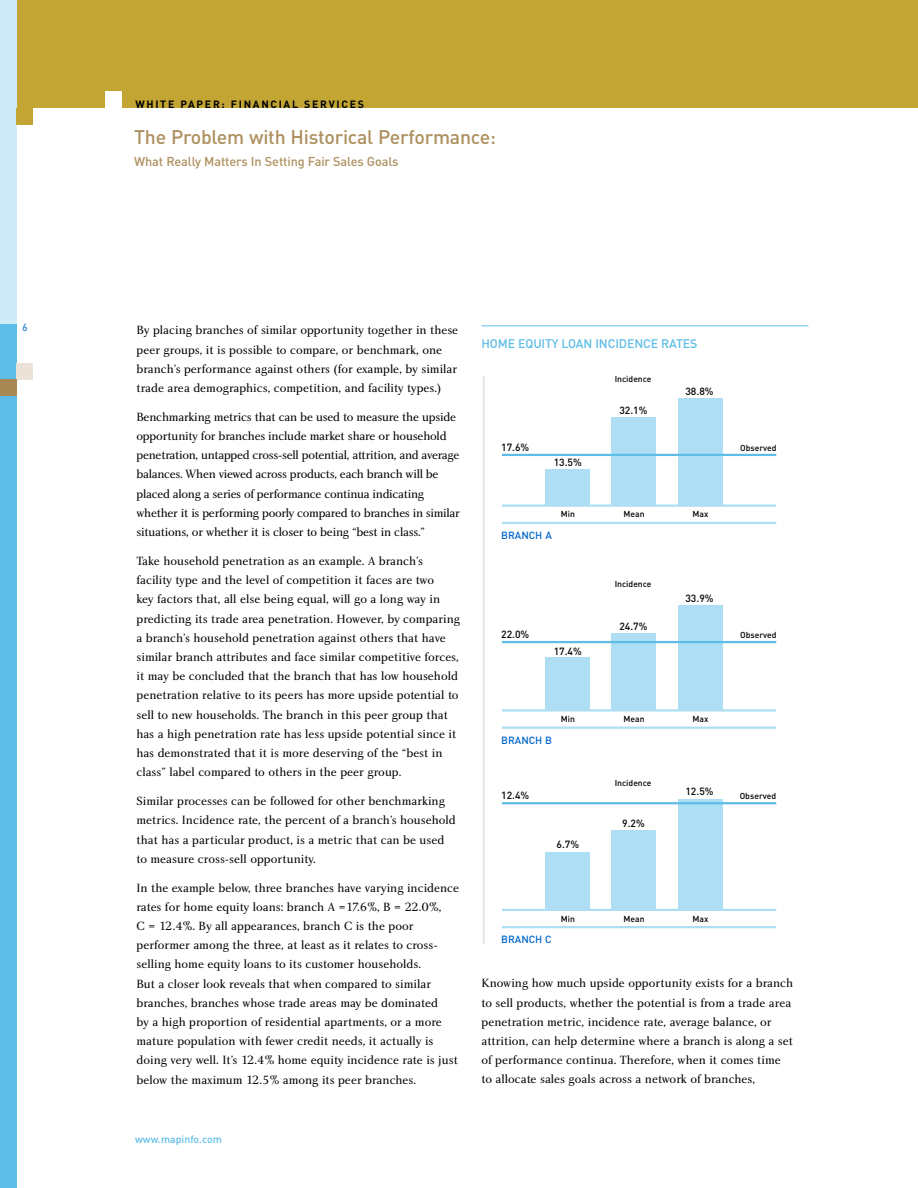
<style>
.page{position:relative;width:918px;height:1188px;background:#fff}
.page>*{position:absolute;margin:0;border:0;box-sizing:border-box;transform-origin:0 0}
.t1{font:500 19.5px "DIN";letter-spacing:-.01em;color:#ad905f}
.t2{font:500 12.75px "DIN";letter-spacing:-.01em;color:#ad905f}
.t3{font:12.3px/19.2px "Charlotte Book Plain";color:#000}
.t4{font:12.3px/19.2px "Charlotte Book Plain";letter-spacing:-.025em;color:#000}
.t5{font:500 12.3px "DIN";letter-spacing:-.01em;color:#5ebde6}
.t6{font:700 10.5px "DIN";letter-spacing:.165em;color:#000}
.t7{font:500 10.5px "DIN";color:#5ebde6}
.t8{font:500 10.5px "DIN";color:#3385d5}
.t9{font:500 10.35px "DIN";color:#000}
.t10{font:500 10.35px "DIN";color:#0066ca}
.t11{font:500 8.7px "DIN";color:#000}
</style>
<div class="page">
<div style="left:14px;top:0;width:904px;height:108px;background:#c2a533"></div>
<div style="left:0;top:0;width:17px;height:326px;background:#cfebf8"></div>
<div style="left:0;top:324px;width:17px;height:864px;background:#5ebde6"></div>
<div style="left:17px;top:363px;width:16px;height:16px;background:#ebe3d7"></div>
<div style="left:105px;top:92px;width:17px;height:16px;background:#fff"></div>
<div style="left:17px;top:108px;width:16px;height:16px;background:#c2a533"></div>
<div style="left:0;top:380px;width:17px;height:16px;background:#a88955"></div>
<hr style="left:482px;top:326px;width:326px;height:1px;background:#5ebde6">
<div style="left:546px;top:469px;width:44px;height:36px;background:#aedef3"></div>
<div style="left:611px;top:417px;width:44px;height:88px;background:#aedef3"></div>
<div style="left:678px;top:399px;width:45px;height:106px;background:#aedef3"></div>
<hr style="left:502px;top:505px;width:274px;height:2px;background:#aedef3">
<hr style="left:502px;top:522px;width:274px;height:2px;background:#aedef3">
<hr style="left:483px;top:376px;width:2px;height:568px;background:#e6e6e6">
<hr style="left:502px;top:454px;width:274px;height:2px;background:#5ebde6">
<div style="left:546px;top:657px;width:44px;height:53px;background:#aedef3"></div>
<div style="left:611px;top:633px;width:44px;height:77px;background:#aedef3"></div>
<div style="left:678px;top:605px;width:45px;height:105px;background:#aedef3"></div>
<hr style="left:502px;top:709px;width:274px;height:3px;background:#aedef3">
<hr style="left:502px;top:727px;width:274px;height:2px;background:#aedef3">
<hr style="left:502px;top:641px;width:274px;height:2px;background:#5ebde6">
<div style="left:546px;top:852px;width:44px;height:57px;background:#aedef3"></div>
<div style="left:611px;top:830px;width:44px;height:79px;background:#aedef3"></div>
<div style="left:678px;top:800px;width:45px;height:109px;background:#aedef3"></div>
<hr style="left:502px;top:909px;width:274px;height:2px;background:#aedef3">
<hr style="left:502px;top:926px;width:274px;height:2px;background:#aedef3">
<hr style="left:502px;top:802px;width:274px;height:2px;background:#5ebde6">
<p class="t8" style="left:22px;top:321px;width:7px">6</p>
<p class="t6" style="left:135px;top:98px;width:230px">WHITE PAPER: FINANCIAL SERVICES</p>
<h1 class="t1" style="left:134px;top:125px;width:363px">The Problem with Historical Performance:</h1>
<p class="t2" style="left:134px;top:154px;width:266px">What Really Matters In Setting Fair Sales Goals</p>
<p class="t3" style="left:136px;top:322px;width:323px">By placing branches of similar opportunity together in these peer groups, it is possible to compare, or benchmark, one branch’s performance against others (for example, by similar trade area demographics, competition, and facility types.)</p>
<p class="t4" style="left:136px;top:408px;width:325px">Benchmarking metrics that can be used to measure the upside opportunity for branches include market share or household penetration, untapped cross-sell potential, attrition, and average balances. When viewed across products, each branch will be placed along a series of performance continua indicating whether it is performing poorly compared to branches in similar situations, or whether it is closer to being “best in class.”</p>
<p class="t3" style="left:136px;top:552px;width:325px">Take household penetration as an example. A branch’s facility type and the level of competition it faces are two<br>key factors that, all else being equal, will go a long way in predicting its trade area penetration. However, by comparing a branch’s household penetration against others that have similar branch attributes and face similar competitive forces, it may be concluded that the branch that has low household penetration relative to its peers has more upside potential to sell to new households. The branch in this peer group that has a high penetration rate has less upside potential since it has demonstrated that it is more deserving of the “best in class” label compared to others in the peer group.</p>
<p class="t3" style="left:136px;top:793px;width:321px">Similar processes can be followed for other benchmarking metrics. Incidence rate, the percent of a branch’s household that has a particular product, is a metric that can be used to measure cross-sell opportunity.</p>
<p class="t3" style="left:136px;top:879px;width:324px">In the example below, three branches have varying incidence rates for home equity loans: branch A =17.6%, B = 22.0%,<br>C = 12.4%. By all appearances, branch C is the poor performer among the three, at least as it relates to cross&shy;selling home equity loans to its customer households.<br>But a closer look reveals that when compared to similar branches, branches whose trade areas may be dominated<br>by a high proportion of residential apartments, or a more mature population with fewer credit needs, it actually is doing very well. It’s 12.4% home equity incidence rate is just below the maximum 12.5% among its peer branches.</p>
<p class="t7" style="left:135px;top:1133px;width:88px">www.mapinfo.com</p>
<p class="t5" style="left:482px;top:336px;width:217px">HOME EQUITY LOAN INCIDENCE RATES</p>
<p class="t9" style="left:501px;top:441px;width:30px">17.6%</p>
<p class="t9" style="left:554px;top:457px;width:30px">13.5%</p>
<p class="t11" style="left:615px;top:373px;width:38px">Incidence</p>
<p class="t9" style="left:619px;top:404px;width:30px">32.1%</p>
<p class="t9" style="left:685px;top:385px;width:30px">38.8%</p>
<p class="t11" style="left:561px;top:509px;width:16px">Min</p>
<p class="t11" style="left:623px;top:509px;width:23px">Mean</p>
<p class="t11" style="left:692px;top:509px;width:17px">Max</p>
<p class="t10" style="left:501px;top:529px;width:52px">BRANCH A</p>
<p class="t9" style="left:501px;top:628px;width:30px">22.0%</p>
<p class="t9" style="left:554px;top:645px;width:30px">17.4%</p>
<p class="t11" style="left:615px;top:578px;width:38px">Incidence</p>
<p class="t9" style="left:619px;top:620px;width:30px">24.7%</p>
<p class="t9" style="left:685px;top:592px;width:30px">33.9%</p>
<p class="t10" style="left:501px;top:734px;width:52px">BRANCH B</p>
<p class="t11" style="left:561px;top:714px;width:16px">Min</p>
<p class="t11" style="left:623px;top:714px;width:23px">Mean</p>
<p class="t11" style="left:692px;top:714px;width:17px">Max</p>
<p class="t9" style="left:501px;top:789px;width:30px">12.4%</p>
<p class="t11" style="left:615px;top:778px;width:38px">Incidence</p>
<p class="t9" style="left:622px;top:817px;width:24px">9.2%</p>
<p class="t9" style="left:685px;top:785px;width:30px">12.5%</p>
<p class="t9" style="left:557px;top:839px;width:24px">6.7%</p>
<p class="t10" style="left:501px;top:933px;width:52px">BRANCH C</p>
<p class="t11" style="left:561px;top:913px;width:16px">Min</p>
<p class="t11" style="left:623px;top:913px;width:23px">Mean</p>
<p class="t11" style="left:692px;top:913px;width:17px">Max</p>
<p class="t11" style="left:740px;top:443px;width:38px">Observed</p>
<p class="t11" style="left:740px;top:630px;width:38px">Observed</p>
<p class="t11" style="left:740px;top:791px;width:38px">Observed</p>
<p class="t3" style="left:482px;top:975px;width:313px">Knowing how much upside opportunity exists for a branch to sell products, whether the potential is from a trade area penetration metric, incidence rate, average balance, or attrition, can help determine where a branch is along a set of performance continua. Therefore, when it comes time to allocate sales goals across a network of branches,</p>
</div>
